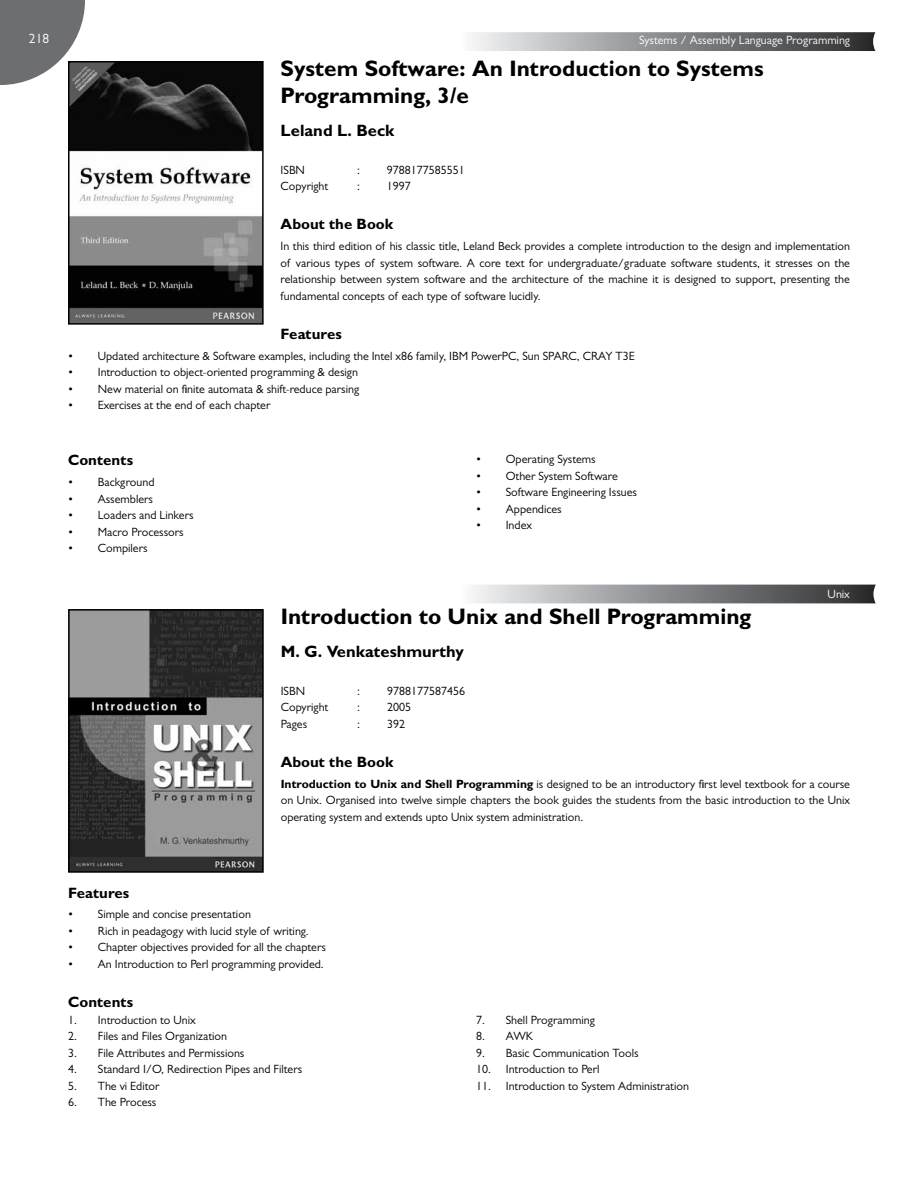
<style>
.page{position:relative;width:918px;height:1188px;background:#fff}
.page>*{position:absolute;margin:0;border:0;box-sizing:border-box;transform-origin:0 0}
.t1{font:700 22.5px/27px "Gill Sans MT Std";color:#000}
.t2{font:700 16.5px "Gill Sans MT Std";color:#000}
.t3{font:700 15px "Gill Sans MT Std";color:#000}
.t4{font:13.5px "Gill Sans MT Std";color:#fff}
.t5{font:12px/16.5px "Gill Sans MT Std";color:#000;text-align:justify}
.t6{font:12px "Gill Sans MT Std";color:#fff}
.s1{font-weight:700}
</style>
<div class="page">
<svg style="left:472px;top:32px;width:403px;height:19px;background:#8b8c8e"></svg>
<svg style="left:0;top:0;width:85px;height:85px"></svg>
<svg style="left:472px;top:585px;width:404px;height:18px;background:#8a8b8d"></svg>
<img style="left:71px;top:64px;width:190px;height:258px">
<div style="left:68px;top:61px;width:196px;height:264px;border:2px solid #000"></div>
<img style="left:71px;top:612px;width:190px;height:258px">
<div style="left:68px;top:609px;width:196px;height:264px;border:2px solid #000"></div>
<p class="t4" style="left:29px;top:31px;width:22px">218</p>
<p class="t6" style="left:639px;top:33px;width:213px">Systems / Assembly Language Programming</p>
<h1 class="t1" style="left:281px;top:55px;width:485px">System Software: An Introduction to Systems<br>Programming, 3/e</h1>
<h2 class="t2" style="left:281px;top:120px;width:116px">Leland L. Beck</h2>
<p class="t5" style="left:281px;top:161px;width:26px">ISBN</p>
<p class="t5" style="left:357px;top:161px;width:4px">:</p>
<p class="t5" style="left:387px;top:161px;width:79px">9788177585551</p>
<p class="t5" style="left:281px;top:178px;width:49px">Copyright</p>
<p class="t5" style="left:357px;top:178px;width:4px">:</p>
<p class="t5" style="left:387px;top:178px;width:25px">1997</p>
<p class="t3" style="left:281px;top:215px;width:114px">About the Book</p>
<p class="t5" style="left:281px;top:238px;width:571px">In this third edition of his classic title, Leland Beck provides a complete introduction to the design and implementation of various types of system software. A core text for undergraduate/graduate software students, it stresses on the relationship between system software and the architecture of the machine it is designed to support, presenting the fundamental concepts of each type of software lucidly.</p>
<p class="t3" style="left:281px;top:325px;width:63px">Features</p>
<p class="t5" style="left:68px;top:347px;width:568px">• Updated architecture &amp; Software examples, including the Intel x86 family, IBM PowerPC, Sun SPARC, CRAY T3E</p>
<p class="t5" style="left:68px;top:364px;width:291px">• Introduction to object-oriented programming &amp; design</p>
<p class="t5" style="left:68px;top:380px;width:293px">• New material on finite automata &amp; shift-reduce parsing</p>
<p class="t5" style="left:68px;top:397px;width:204px">• Exercises at the end of each chapter</p>
<p class="t3" style="left:68px;top:451px;width:67px">Contents</p>
<p class="t5" style="left:68px;top:474px;width:88px">• Background</p>
<p class="t5" style="left:68px;top:490px;width:87px">• Assemblers</p>
<p class="t5" style="left:68px;top:507px;width:127px">• Loaders and Linkers</p>
<p class="t5" style="left:68px;top:523px;width:117px">• Macro Processors</p>
<p class="t5" style="left:68px;top:540px;width:81px">• Compilers</p>
<p class="t5" style="left:476px;top:451px;width:121px">• Operating Systems</p>
<p class="t5" style="left:476px;top:467px;width:143px">• Other System Software</p>
<p class="t5" style="left:476px;top:484px;width:163px">• Software Engineering Issues</p>
<p class="t5" style="left:476px;top:500px;width:87px">• Appendices</p>
<p class="t5" style="left:476px;top:517px;width:58px">• Index</p>
<p class="t6" style="left:828px;top:586px;width:24px">Unix</p>
<h1 class="t1" style="left:281px;top:603px;width:472px">Introduction to Unix and Shell Programming</h1>
<h2 class="t2" style="left:281px;top:641px;width:185px">M. G. Venkateshmurthy</h2>
<p class="t5" style="left:281px;top:682px;width:26px">ISBN</p>
<p class="t5" style="left:357px;top:682px;width:4px">:</p>
<p class="t5" style="left:387px;top:682px;width:79px">9788177587456</p>
<p class="t5" style="left:281px;top:699px;width:49px">Copyright</p>
<p class="t5" style="left:357px;top:699px;width:4px">:</p>
<p class="t5" style="left:387px;top:699px;width:25px">2005</p>
<p class="t5" style="left:281px;top:715px;width:28px">Pages</p>
<p class="t5" style="left:357px;top:715px;width:4px">:</p>
<p class="t5" style="left:387px;top:715px;width:19px">392</p>
<p class="t3" style="left:281px;top:753px;width:114px">About the Book</p>
<p class="t5" style="left:281px;top:775px;width:571px"><span class="s1">Introduction to Unix and Shell Programming</span> is designed to be an introductory first level textbook for a course on Unix. Organised into twelve simple chapters the book guides the students from the basic introduction to the Unix operating system and extends upto Unix system administration.</p>
<p class="t3" style="left:68px;top:883px;width:63px">Features</p>
<p class="t5" style="left:68px;top:906px;width:184px">• Simple and concise presentation</p>
<p class="t5" style="left:68px;top:922px;width:242px">• Rich in peadagogy with lucid style of writing.</p>
<p class="t5" style="left:68px;top:939px;width:259px">• Chapter objectives provided for all the chapters</p>
<p class="t5" style="left:68px;top:955px;width:257px">• An Introduction to Perl programming provided.</p>
<p class="t3" style="left:68px;top:993px;width:67px">Contents</p>
<p class="t5" style="left:68px;top:1011px;width:129px">1. Introduction to Unix</p>
<p class="t5" style="left:68px;top:1028px;width:160px">2. Files and Files Organization</p>
<p class="t5" style="left:68px;top:1044px;width:178px">3. File Attributes and Permissions</p>
<p class="t5" style="left:68px;top:1061px;width:236px">4. Standard I/O, Redirection Pipes and Filters</p>
<p class="t5" style="left:68px;top:1077px;width:93px">5. The vi Editor</p>
<p class="t5" style="left:68px;top:1094px;width:90px">6. The Process</p>
<p class="t5" style="left:476px;top:1011px;width:120px">7. Shell Programming</p>
<p class="t5" style="left:476px;top:1028px;width:59px">8. AWK</p>
<p class="t5" style="left:476px;top:1044px;width:164px">9. Basic Communication Tools</p>
<p class="t5" style="left:476px;top:1061px;width:125px">10. Introduction to Perl</p>
<p class="t5" style="left:476px;top:1077px;width:214px">11. Introduction to System Administration</p>
</div>
